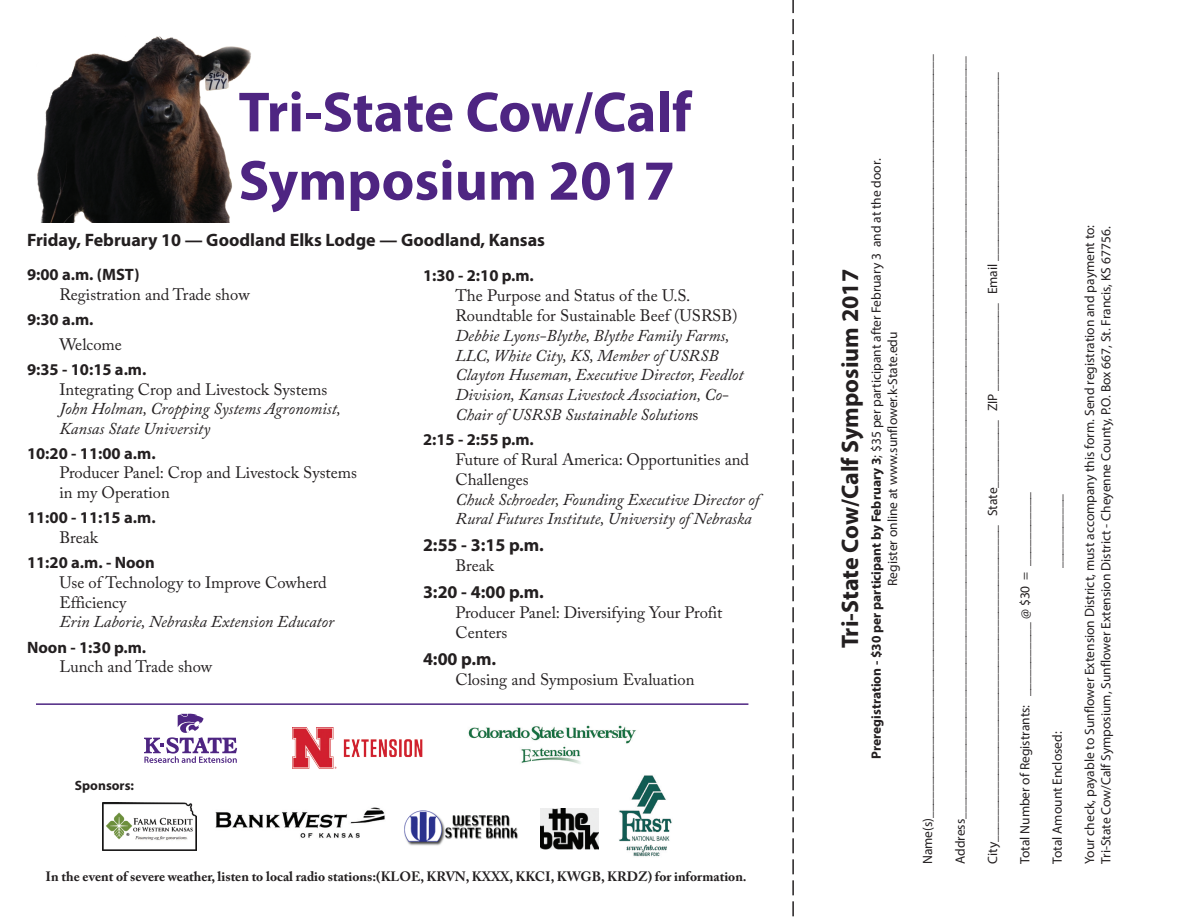
<style>
.page{position:relative;width:1188px;height:918px;background:#fff}
.page>*{position:absolute;margin:0;border:0;box-sizing:border-box;transform-origin:0 0}
.Headline{font:700 57px/68.4px "Myriad Pro";color:#4e2582}
.Subhead{font:700 24px "Myriad Pro";color:#231f20}
.Subhead-2{font:700 18px "Myriad Pro";color:#231f20}
.Body_text{font:16.5px/19.8px "Adobe Caslon Pro";color:#231f20}
.Body_text-2{font:italic 16.5px/19.8px "Adobe Caslon Pro";color:#231f20}
.Subhead-3{font:700 16.5px "Myriad Pro";color:#231f20}
.Subhead-4{font:16.5px "Adobe Caslon Pro";color:#231f20}
._9_pt_text{font:13.5px/16.2px "Myriad Pro";color:#231f20;text-align:center}
.Body_text-3{font:700 13.5px "Adobe Caslon Pro";color:#231f20}
._9_pt_text-2{font:700 13.5px "Myriad Pro";color:#231f20}
.s1{font-style:normal}
.s2{font-weight:700}
</style>
<div class="page">
<svg style="left:792px;top:0;width:2px;height:916px"></svg>
<img style="left:37px;top:36px;width:214px;height:186px">
<img style="left:215px;top:807px;width:170px;height:31px">
<img style="left:468px;top:725px;width:168px;height:39px">
<img style="left:619px;top:775px;width:53px;height:82px">
<img style="left:102px;top:803px;width:94px;height:48px">
<img style="left:540px;top:808px;width:58px;height:41px">
<img style="left:292px;top:727px;width:131px;height:42px">
<img style="left:404px;top:810px;width:114px;height:36px">
<svg style="left:144px;top:714px;width:93px;height:49px"></svg>
<hr style="left:36px;top:703px;width:712px;height:2px;background:#4e2582">
<p class="Headline" style="left:238px;top:76px;width:454px">Tri-State Cow/Calf<br>Symposium 2017</p>
<p class="Subhead-2" style="left:27px;top:228px;width:520px">Friday, February 10 — Goodland Elks Lodge — Goodland, Kansas</p>
<p class="Subhead-3" style="left:27px;top:264px;width:114px">9:00 a.m. (MST)</p>
<p class="Body_text" style="left:59px;top:284px;width:192px">Registration and Trade show</p>
<p class="Subhead-3" style="left:27px;top:309px;width:68px">9:30 a.m.</p>
<p class="Subhead-4" style="left:59px;top:335px;width:64px">Welcome</p>
<p class="Subhead-3" style="left:27px;top:359px;width:121px">9:35 - 10:15 a.m.</p>
<p class="Body_text" style="left:59px;top:379px;width:269px">Integrating Crop and Livestock Systems</p>
<p class="Body_text-2" style="left:59px;top:399px;width:283px">John Holman, Cropping Systems Agronomist,<br>Kansas State University</p>
<p class="Subhead-3" style="left:27px;top:442px;width:130px">10:20 - 11:00 a.m.</p>
<p class="Body_text" style="left:59px;top:463px;width:299px">Producer Panel: Crop and Livestock Systems in my Operation</p>
<p class="Subhead-3" style="left:27px;top:507px;width:130px">11:00 - 11:15 a.m.</p>
<p class="Body_text" style="left:59px;top:527px;width:40px">Break</p>
<p class="Subhead-3" style="left:27px;top:552px;width:129px">11:20 a.m. - Noon</p>
<p class="Body_text" style="left:59px;top:572px;width:269px">Use of Technology to Improve Cowherd<br>Efficiency</p>
<p class="Body_text-2" style="left:59px;top:612px;width:276px">Erin Laborie, Nebraska Extension Educator</p>
<p class="Subhead-3" style="left:27px;top:636px;width:121px">Noon - 1:30 p.m.</p>
<p class="Body_text" style="left:59px;top:657px;width:154px">Lunch and Trade show</p>
<p class="_9_pt_text-2" style="left:75px;top:776px;width:61px">Sponsors:</p>
<p class="Subhead-3" style="left:423px;top:265px;width:112px">1:30 - 2:10 p.m.</p>
<p class="Body_text" style="left:455px;top:286px;width:284px">The Purpose and Status of the U.S.<br>Roundtable for Sustainable Beef (USRSB)</p>
<p class="Body_text-2" style="left:455px;top:325px;width:276px">Debbie Lyons-Blythe, Blythe Family Farms,<br>LLC, White City, KS, Member of USRSB</p>
<p class="Body_text-2" style="left:455px;top:365px;width:290px">Clayton Huseman, Executive Director, Feedlot<br>Division, Kansas Livestock Association, Co-<br>Chair of USRSB Sustainable Solution<span class="s1">s</span></p>
<p class="Subhead-3" style="left:423px;top:429px;width:112px">2:15 - 2:55 p.m.</p>
<p class="Body_text" style="left:455px;top:449px;width:295px">Future of Rural America: Opportunities and<br>Challenges</p>
<p class="Body_text-2" style="left:455px;top:489px;width:305px">Chuck Schroeder, Founding Executive Director of<br>Rural Futures Institute, University of Nebraska</p>
<p class="Subhead-2" style="left:423px;top:534px;width:122px">2:55 - 3:15 p.m.</p>
<p class="Body_text" style="left:455px;top:556px;width:40px">Break</p>
<p class="Subhead-2" style="left:423px;top:580px;width:122px">3:20 - 4:00 p.m.</p>
<p class="Body_text" style="left:455px;top:602px;width:269px">Producer Panel: Diversifying Your Profit<br>Centers</p>
<p class="Subhead-2" style="left:423px;top:647px;width:75px">4:00 p.m.</p>
<p class="Body_text" style="left:455px;top:669px;width:241px">Closing and Symposium Evaluation</p>
<p class="Body_text-3" style="left:46px;top:869px;width:703px">In the event of severe weather, listen to local radio stations:(KLOE, KRVN, KXXX, KKCI, KWGB, KRDZ) for information.</p>
<p class="_9_pt_text" style="left:868px;top:759px;width:602px;rotate:-90deg"><span class="s2">Preregistration - $30 per participant by February 3</span>; $35 per participant after February 3 and at the door.<br>Register online at www.sunflower.k-State.edu</p>
<p class="Subhead" style="left:834px;top:648px;width:381px;rotate:-90deg">Tri-State Cow/Calf Symposium 2017</p>
<p class="_9_pt_text" style="left:919px;top:864px;width:811px;rotate:-90deg">Name(s)__________________________________________________________________________________________________________________</p>
<p class="_9_pt_text" style="left:952px;top:864px;width:809px;rotate:-90deg">Address_________________________________________________________________________________________________________________</p>
<p class="_9_pt_text" style="left:984px;top:864px;width:794px;rotate:-90deg">City_______________________________________________ State__________ ZIP _____________ Email ____________________________</p>
<p class="_9_pt_text" style="left:1017px;top:864px;width:374px;rotate:-90deg">Total Number of Registrants: ___________ @ $30 = ___________</p>
<p class="_9_pt_text" style="left:1049px;top:568px;width:76px;rotate:-90deg">___________</p>
<p class="_9_pt_text" style="left:1049px;top:864px;width:134px;rotate:-90deg">Total Amount Enclosed:</p>
<p class="_9_pt_text" style="left:1081px;top:864px;width:641px;text-align:left;rotate:-90deg">Your check, payable to Sunflower Extension District, must accompany this form. Send registration and payment to:<br>Tri-State Cow/Calf Symposium, Sunflower Extension District - Cheyenne County, P.O. Box 667, St. Francis, KS 67756.</p>
</div>
